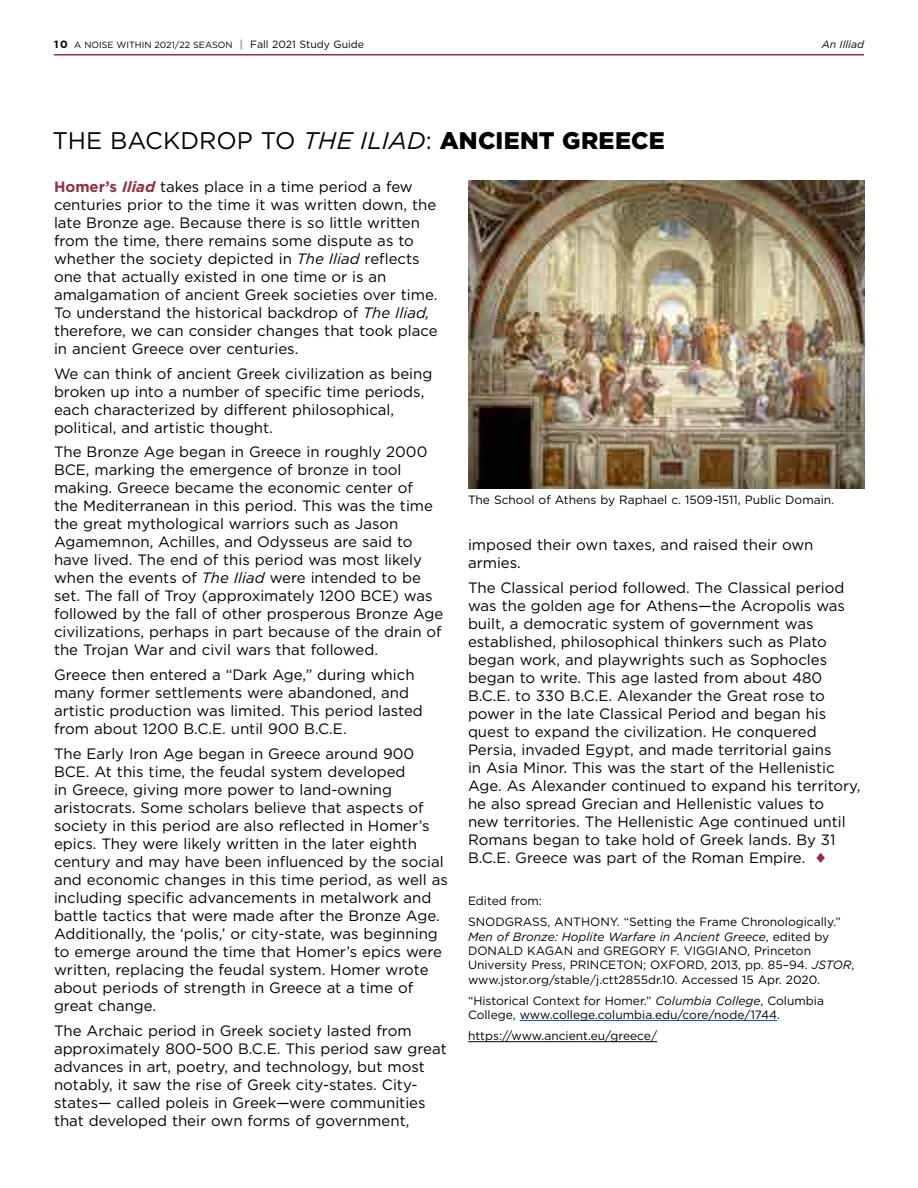
<style>
.page{position:relative;width:918px;height:1188px;background:#fff}
.page>*{position:absolute;margin:0;border:0;box-sizing:border-box;transform-origin:0 0}
.t1{font:24px "Gotham";letter-spacing:-.005em;color:#000}
.t2{font:15px/18px "Gotham";color:#000}
.t3{font:12px/14.4px "Gotham";color:#000}
.t4{font:italic 10.5px "Gotham";color:#000}
.t5{font:9px "Gotham";color:#000}
.s1{font-weight:700;font-size:10.5px}
.s2{font-weight:700;font-size:10.5px;color:#bf8887}
.s3{font-size:10.5px}
.s4{font-style:italic}
.s5{font-weight:900}
.s6{font-weight:700;color:#922f41}
.s7{font-weight:700;font-style:italic;color:#922f41}
.s8{color:#922f41}
</style>
<div class="page">
<hr style="left:520px;top:1020px;width:257px;height:1px;background:#15c">
<hr style="left:468px;top:1041px;width:189px;height:1px;background:#000">
<img style="left:468px;top:180px;width:397px;height:308px">
<hr style="left:54px;top:54px;width:810px;height:2px;background:#922f41">
<p class="t5" style="left:54px;top:39px;width:312px"><span class="s1">10</span> A NOISE WITHIN 2021/22 SEASON <span class="s2">|</span> <span class="s3">Fall 2021 Study Guide</span></p>
<p class="t4" style="left:822px;top:38px;width:44px">An Illiad</p>
<h1 class="t1" style="left:52px;top:125px;width:614px">THE BACKDROP TO <span class="s4">THE ILIAD</span>: <span class="s5">ANCIENT GREECE</span></h1>
<p class="t2" style="left:54px;top:178px;width:385px"><span class="s6">Homer’s</span> <span class="s7">Iliad</span> takes place in a time period a few centuries prior to the time it was written down, the late Bronze age. Because there is so little written from the time, there remains some dispute as to whether the society depicted in <span class="s4">The Iliad</span> reflects one that actually existed in one time or is an amalgamation of ancient Greek societies over time.<br>To understand the historical backdrop of <span class="s4">The Iliad, </span>therefore, we can consider changes that took place in ancient Greece over centuries.</p>
<p class="t2" style="left:54px;top:364px;width:380px">We can think of ancient Greek civilization as being broken up into a number of specific time periods, each characterized by different philosophical, political, and artistic thought.</p>
<p class="t2" style="left:54px;top:443px;width:391px">The Bronze Age began in Greece in roughly 2000<br>BCE, marking the emergence of bronze in tool making. Greece became the economic center of<br>the Mediterranean in this period. This was the time the great mythological warriors such as Jason Agamemnon, Achilles, and Odysseus are said to have lived. The end of this period was most likely when the events of <span class="s4">The Iliad</span> were intended to be set. The fall of Troy (approximately 1200 BCE) was followed by the fall of other prosperous Bronze Age civilizations, perhaps in part because of the drain of the Trojan War and civil wars that followed.</p>
<p class="t2" style="left:54px;top:666px;width:370px">Greece then entered a “Dark Age,” during which many former settlements were abandoned, and artistic production was limited. This period lasted from about 1200 B.C.E. until 900 B.C.E.</p>
<p class="t2" style="left:54px;top:745px;width:395px">The Early Iron Age began in Greece around 900<br>BCE. At this time, the feudal system developed<br>in Greece, giving more power to land-owning aristocrats. Some scholars believe that aspects of society in this period are also reflected in Homer’s epics. They were likely written in the later eighth century and may have been influenced by the social and economic changes in this time period, as well as including specific advancements in metalwork and battle tactics that were made after the Bronze Age.<br>Additionally, the ‘polis,’ or city-state, was beginning to emerge around the time that Homer’s epics were written, replacing the feudal system. Homer wrote about periods of strength in Greece at a time of great change.</p>
<p class="t2" style="left:54px;top:1021px;width:394px">The Archaic period in Greek society lasted from approximately 800-500 B.C.E. This period saw great advances in art, poetry, and technology, but most notably, it saw the rise of Greek city-states. City&shy;states— called poleis in Greek—were communities that developed their own forms of government,</p>
<p class="t3" style="left:468px;top:493px;width:366px">The School of Athens by Raphael c. 1509-1511, Public Domain.</p>
<p class="t2" style="left:468px;top:536px;width:347px">imposed their own taxes, and raised their own armies.</p>
<p class="t2" style="left:468px;top:578px;width:394px">The Classical period followed. The Classical period was the golden age for Athens—the Acropolis was built, a democratic system of government was established, philosophical thinkers such as Plato began work, and playwrights such as Sophocles began to write. This age lasted from about 480<br>B.C.E. to 330 B.C.E. Alexander the Great rose to power in the late Classical Period and began his quest to expand the civilization. He conquered Persia, invaded Egypt, and made territorial gains<br>in Asia Minor. This was the start of the Hellenistic Age. As Alexander continued to expand his territory, he also spread Grecian and Hellenistic values to<br>new territories. The Hellenistic Age continued until Romans began to take hold of Greek lands. By 31<br>B.C.E. Greece was part of the Roman Empire. <span class="s8">♦</span></p>
<p class="t3" style="left:468px;top:890px;width:374px;line-height:21.1px">Edited from:<br>SNODGRASS, ANTHONY. “Setting the Frame Chronologically.”</p>
<p class="t3" style="left:468px;top:929px;width:388px"><span class="s4">Men of Bronze: Hoplite Warfare in Ancient Greece</span>, edited by DONALD KAGAN and GREGORY F. VIGGIANO, Princeton University Press, PRINCETON; OXFORD, 2013, pp. 85–94. <span class="s4">JSTOR</span>, www.jstor.org/stable/j.ctt2855dr.10. Accessed 15 Apr. 2020.</p>
<p class="t3" style="left:468px;top:993px;width:357px">“Historical Context for Homer.” <span class="s4">Columbia College</span>, Columbia<br>College, www.college.columbia.edu/core/node/1744.</p>
<p class="t3" style="left:468px;top:1029px;width:191px">https://www.ancient.eu/greece/</p>
</div>
